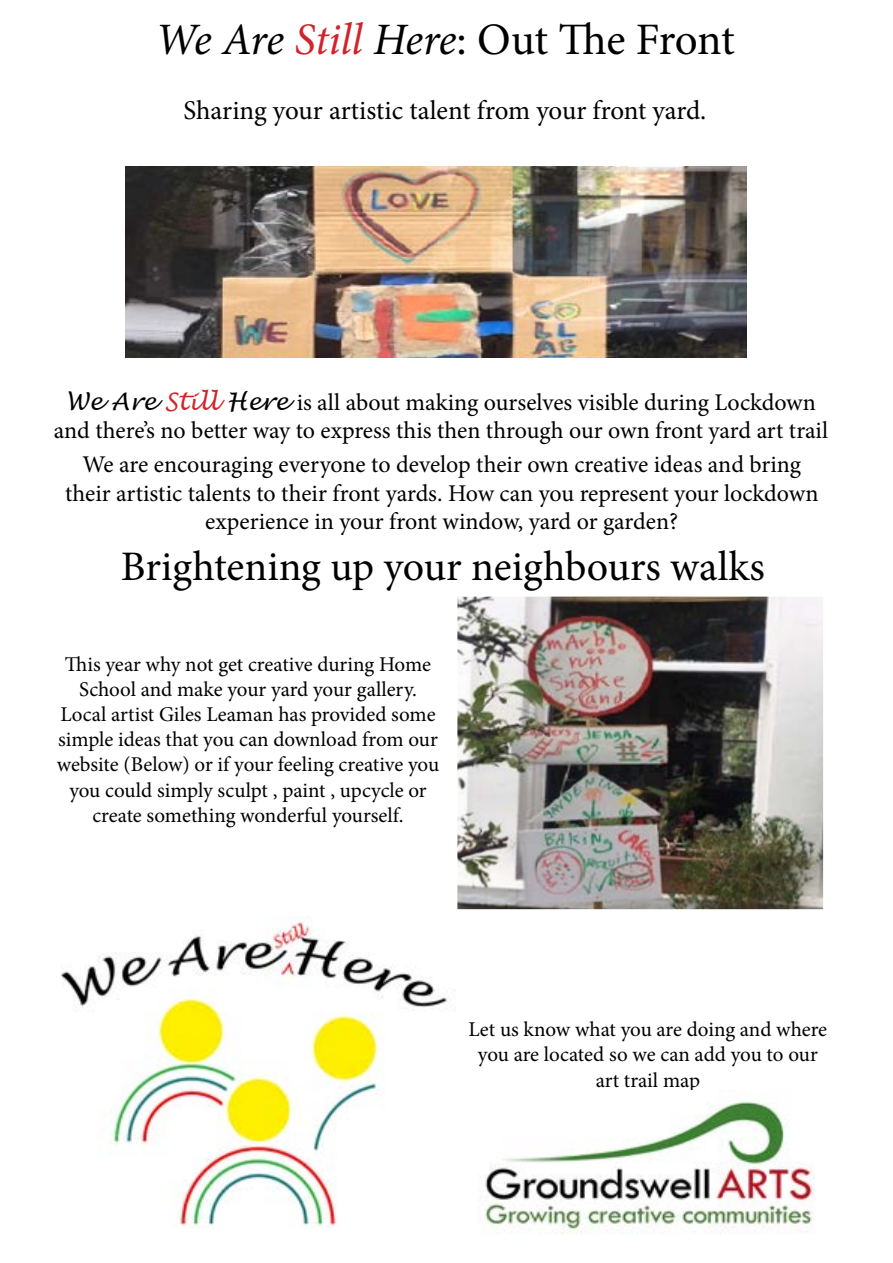
<style>
.page{position:relative;width:893px;height:1263px;background:#fff}
.page>*{position:absolute;margin:0;border:0;box-sizing:border-box;transform-origin:0 0}
.t1{font:45px "Minion Pro";letter-spacing:-.015em;color:#000}
.t2{font:42px "Minion Pro";color:#000}
.t3{font:27px "Minion Pro";letter-spacing:-.005em;color:#000}
.t4{font:24px/28.3px "Minion Pro";color:#000;text-align:center}
.t5{font:21px/25.2px "Minion Pro";letter-spacing:-.005em;color:#000;text-align:center}
.s1{font-style:italic}
.s2{font-style:italic;color:#d2232a}
.s3{font-family:"Lucida Handwriting";font-style:italic}
.s4{font-family:"Lucida Handwriting";font-style:italic;color:#d2232a}
</style>
<div class="page">
<img style="left:457px;top:597px;width:366px;height:312px">
<img style="left:126px;top:166px;width:621px;height:192px">
<img style="left:480px;top:1101px;width:335px;height:133px">
<img style="left:60px;top:916px;width:395px;height:312px">
<h1 class="t1" style="left:155px;top:10px;width:581px"><span class="s1">We Are</span> <span class="s2">Still</span> <span class="s1">Here</span>: Out The Front</h1>
<p class="t3" style="left:184px;top:92px;width:524px">Sharing your artistic talent from your front yard.</p>
<p class="t4" style="left:54px;top:388px;width:776px;line-height:28.8px"><span class="s3">We Are</span> <span class="s4">Still</span> <span class="s3">Here</span> is all about making ourselves visible during Lockdown and there’s no better way to express this then through our own front yard art trail</p>
<p class="t4" style="left:65px;top:451px;width:755px">We are encouraging everyone to develop their own creative ideas and bring their artistic talents to their front yards. How can you represent your lockdown experience in your front window, yard or garden?</p>
<h2 class="t2" style="left:121px;top:538px;width:645px">Brightening up your neighbours walks</h2>
<p class="t5" style="left:57px;top:651px;width:384px">This year why not get creative during Home School and make your yard your gallery.<br>Local artist Giles Leaman has provided some simple ideas that you can download from our website (Below) or if your feeling creative you you could simply sculpt , paint , upcycle or create something wonderful yourself.</p>
<p class="t5" style="left:468px;top:1017px;width:360px">Let us know what you are doing and where you are located so we can add you to our art trail map</p>
</div>
